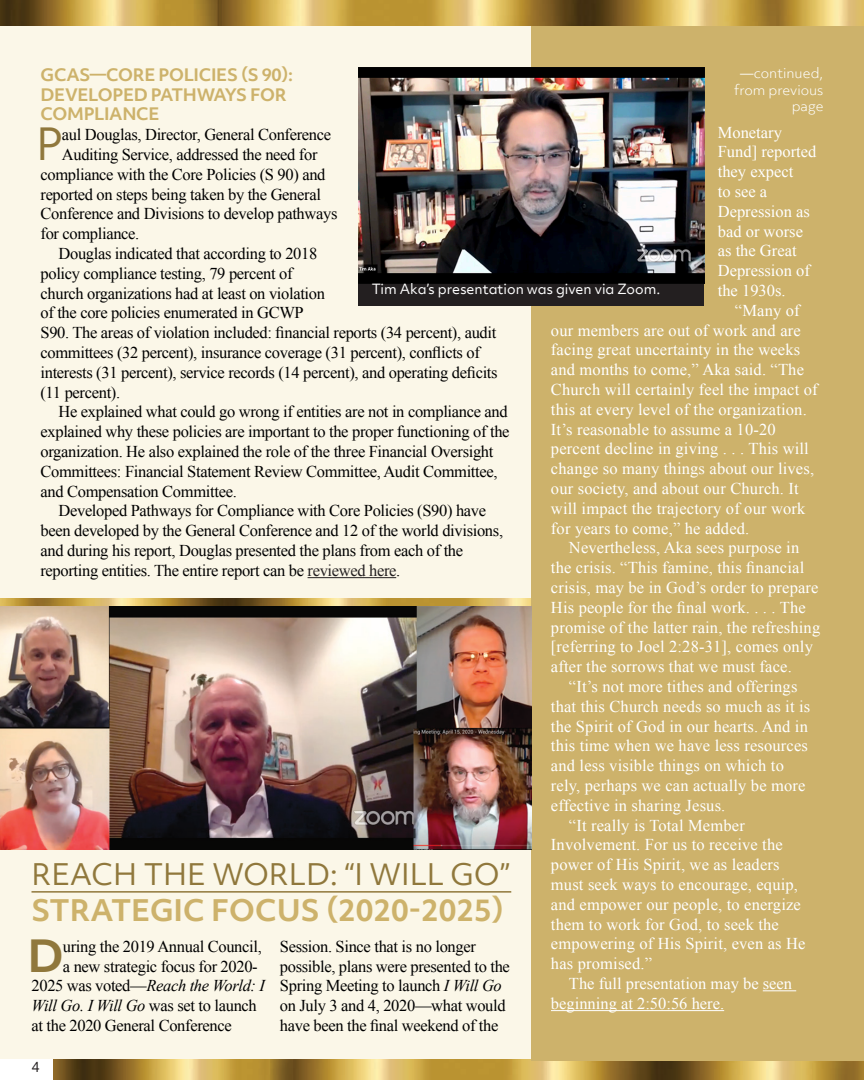
<style>
.page{position:relative;width:864px;height:1080px;background:#fff}
.page>*{position:absolute;margin:0;border:0;box-sizing:border-box;transform-origin:0 0}
.t1{font:42.6px "Objektiv Mk 2";color:#90783c}
.t2{font:700 42.6px "Objektiv Mk 2";color:#90783c}
.t3{font:700 28.5px "Objektiv Mk 2";color:#cdb26b}
.t4{font:28.5px "Objektiv Mk 2";color:#90783c}
.t5{font:16.5px/19.8px "Times New Roman";letter-spacing:-.02em;color:#000}
.t6{font:16.5px/19.8px "Times New Roman";letter-spacing:.01em;color:#fff}
.t7{font:italic 16.5px "Times New Roman";letter-spacing:-.02em;color:#000}
.t8{font:700 16.5px/19.8px "Objektiv Mk 2";letter-spacing:-.02em;color:#cdb26b}
.t9{font:13.5px "Objektiv Mk 2";color:#fff}
.t10{font:300 13.5px/16.2px "Objektiv Mk 3";color:#fff;text-align:right}
.t11{font:13.5px "Objektiv Mk 3";color:#231f20}
.s1{color:#231f20}
.s2{font-style:italic}
.s3{font-style:normal}
</style>
<div class="page">
<img style="left:53px;top:1058px;width:811px;height:22px">
<div style="left:0;top:14px;width:864px;height:1044px;background:#fbf7e8"></div>
<img style="left:0;top:599px;width:531px;height:7px">
<hr style="left:308px;top:577px;width:88px;height:1px;background:#231f20">
<div style="left:531px;top:14px;width:333px;height:1047px;background:#cdb26b"></div>
<img style="left:0;top:0;width:864px;height:26px">
<hr style="left:763px;top:990px;width:33px;height:1px;background:#fff">
<hr style="left:551px;top:1010px;width:173px;height:1px;background:#fff">
<div style="left:358px;top:190px;width:346px;height:115px;background:#231f20"></div>
<img style="left:359px;top:68px;width:345px;height:216px">
<img style="left:0;top:606px;width:531px;height:243px">
<hr style="left:32px;top:891px;width:479px;height:2px;background:#90783b">
<p class="t8" style="left:40px;top:64px;width:254px">GCAS—CORE POLICIES (S 90):<br>DEVELOPED PATHWAYS FOR<br>COMPLIANCE</p>
<p class="t1" style="left:36px;top:115px;width:28px">P</p>
<p class="t5" style="left:62px;top:125px;width:271px">aul Douglas, Director, General Conference</p>
<p class="t10" style="left:734px;top:65px;width:91px">—continued, from previous page</p>
<p class="t6" style="left:718px;top:122px;width:100px">Monetary<br>Fund] reported they expect<br>to see a<br>Depression as bad or worse as the Great<br>Depression of the 1930s.</p>
<p class="t6" style="left:551px;top:300px;width:268px;text-indent:184px">“Many of our members are out of work and are facing great uncertainty in the weeks and months to come,” Aka said. “The Church will certainly feel the impact of this at every level of the organization.<br>It’s reasonable to assume a 10-20 percent decline in giving . . . This will change so many things about our lives, our society, and about our Church. It will impact the trajectory of our work for years to come,” he added.</p>
<p class="t6" style="left:551px;top:538px;width:271px;text-indent:18px">Nevertheless, Aka sees purpose in the crisis. “This famine, this financial crisis, may be in God’s order to prepare His people for the final work. . . . The promise of the latter rain, the refreshing [referring to Joel 2:28-31], comes only after the sorrows that we must face.</p>
<p class="t6" style="left:551px;top:676px;width:261px;text-indent:18px">“It’s not more tithes and offerings that this Church needs so much as it is the Spirit of God in our hearts. And in this time when we have less resources and less visible things on which to rely, perhaps we can actually be more effective in sharing Jesus.</p>
<p class="t6" style="left:551px;top:815px;width:256px;text-indent:18px">“It really is Total Member<br>Involvement. For us to receive the power of His Spirit, we as leaders must seek ways to encourage, equip, and empower our people, to energize them to work for God, to seek the empowering of His Spirit, even as He has promised.”</p>
<p class="t6" style="left:551px;top:973px;width:243px;text-indent:18px">The full presentation may be seen beginning at 2:50:56 here.</p>
<p class="t5" style="left:62px;top:144px;width:257px">Auditing Service, addressed the need for</p>
<p class="t5" style="left:41px;top:164px;width:287px">compliance with the Core Policies (S 90) and</p>
<p class="t5" style="left:41px;top:184px;width:282px">reported on steps being taken by the General</p>
<p class="t5" style="left:41px;top:204px;width:298px">Conference and Divisions to develop pathways</p>
<p class="t5" style="left:41px;top:224px;width:100px">for compliance.</p>
<p class="t5" style="left:40px;top:243px;width:459px;text-indent:18px">Douglas indicated that according to 2018<br>policy compliance testing, 79 percent of<br>church organizations had at least on violation<br>of the core policies enumerated in GCWP<br>S90. The areas of violation included: financial reports (34 percent), audit committees (32 percent), insurance coverage (31 percent), conflicts of interests (31 percent), service records (14 percent), and operating deficits (11 percent).</p>
<p class="t5" style="left:40px;top:402px;width:471px;text-indent:18px">He explained what could go wrong if entities are not in compliance and explained why these policies are important to the proper functioning of the organization. He also explained the role of the three Financial Oversight Committees: Financial Statement Review Committee, Audit Committee, and Compensation Committee.</p>
<p class="t5" style="left:40px;top:501px;width:464px;text-indent:18px">Developed Pathways for Compliance with Core Policies (S90) have been developed by the General Conference and 12 of the world divisions, and during his report, Douglas presented the plans from each of the reporting entities. The entire report can be <span class="s1">reviewed here</span>.</p>
<p class="t9" style="left:372px;top:280px;width:290px">Tim Aka’s presentation was given via Zoom.</p>
<p class="t4" style="left:32px;top:855px;width:480px">REACH THE WORLD: “I WILL GO”</p>
<p class="t3" style="left:32px;top:891px;width:474px">STRATEGIC FOCUS (2020-2025)</p>
<p class="t2" style="left:28px;top:925px;width:38px">D</p>
<p class="t5" style="left:63px;top:936px;width:200px">uring the 2019 Annual Council,</p>
<p class="t5" style="left:280px;top:936px;width:232px">Session. Since that is no longer possible, plans were presented to the Spring Meeting to launch <span class="s2">I Will Go </span>on July 3 and 4, 2020—what would have been the final weekend of the</p>
<p class="t5" style="left:63px;top:956px;width:196px">a new strategic focus for 2020-</p>
<p class="t7" style="left:32px;top:974px;width:235px"><span class="s3">2025 was voted—</span>Reach the World: I</p>
<p class="t7" style="left:32px;top:994px;width:227px">Will Go. I Will Go <span class="s3">was set to launch</span></p>
<p class="t5" style="left:32px;top:1015px;width:202px">at the 2020 General Conference</p>
<p class="t11" style="left:32px;top:1057px;width:10px">4</p>
</div>
